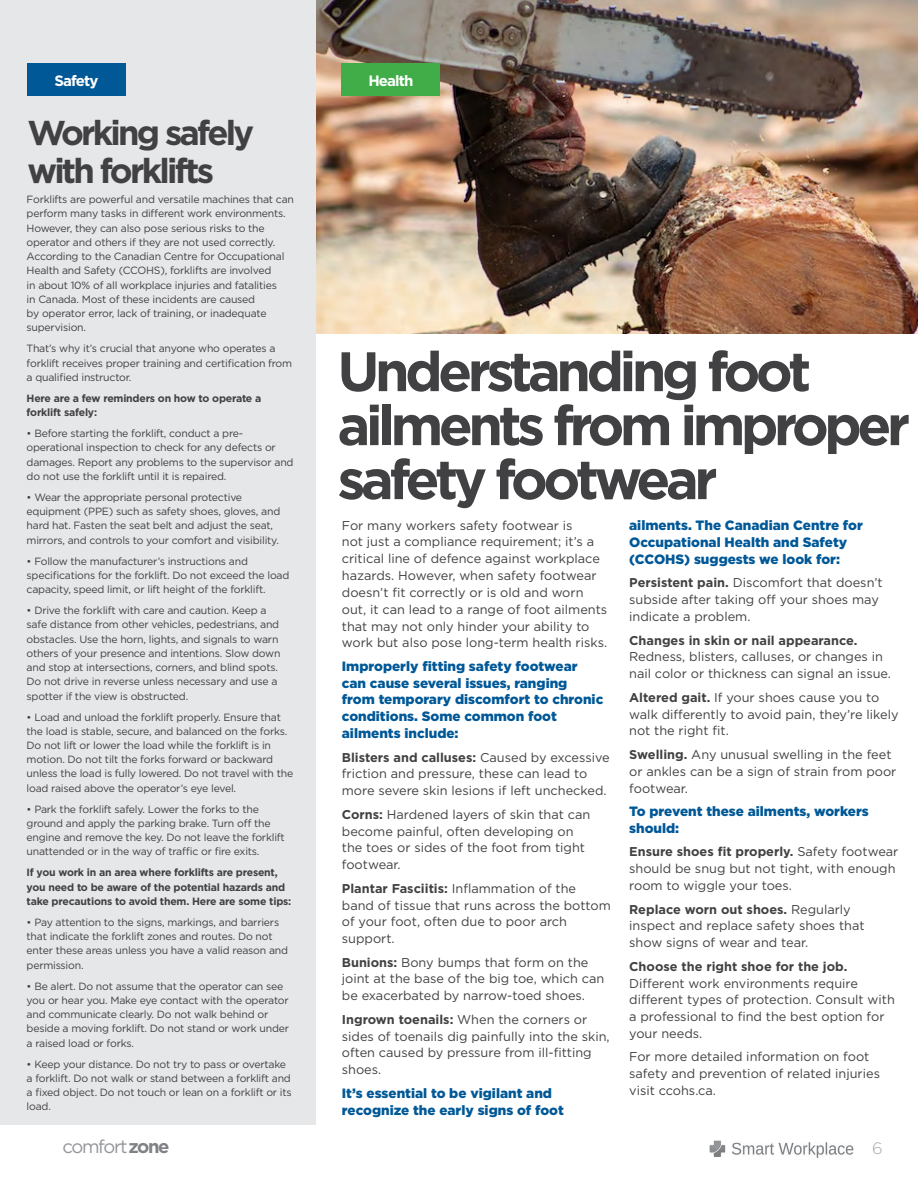
<style>
.page{position:relative;width:918px;height:1188px;background:#fff}
.page>*{position:absolute;margin:0;border:0;box-sizing:border-box;transform-origin:0 0}
.t1{font:700 55.5px/54px "Gotham";letter-spacing:-.08em;color:#414042}
.t2{font:700 34.5px/37.5px "Gotham";letter-spacing:-.08em;color:#414042}
.t3{font:18.45px "Gotham";letter-spacing:-.075em;color:#939598}
.t4{font:300 16.5px "Gotham";color:#a7a9ac}
.t5{font:700 15px "Gotham";letter-spacing:-.06em;color:#fff}
.t6{font:900 13.5px/16.8px "Gotham";color:#005897}
.t7{font:12.75px/16.8px "Gotham";color:#414042}
.t8{font:700 12.75px "Gotham";color:#414042}
.t9{font:10.5px/14.2px "Gotham";letter-spacing:-.02em;color:#414042}
.t10{font:700 10.5px/14.2px "Gotham";letter-spacing:-.02em;color:#414042}
.s1{font-weight:700}
.s2{font-weight:700;color:#808285}
</style>
<div class="page">
<img style="left:709px;top:1141px;width:145px;height:17px">
<img style="left:315px;top:0;width:603px;height:334px">
<div style="left:0;top:0;width:315px;height:1124px;background:#e6e7e8"></div>
<div style="left:342px;top:64px;width:98px;height:32px;background:#41ad49"></div>
<div style="left:27px;top:64px;width:99px;height:32px;background:#005897"></div>
<h3 class="t5" style="left:55px;top:71px;width:45px">Safety</h3>
<h3 class="t5" style="left:368px;top:71px;width:47px">Health</h3>
<h2 class="t2" style="left:27px;top:114px;width:228px">Working safely with forklifts</h2>
<p class="t9" style="left:27px;top:192px;width:269px">Forklifts are powerful and versatile machines that can perform many tasks in different work environments.<br>However, they can also pose serious risks to the operator and others if they are not used correctly.<br>According to the Canadian Centre for Occupational Health and Safety (CCOHS), forklifts are involved<br>in about 10% of all workplace injuries and fatalities<br>in Canada. Most of these incidents are caused<br>by operator error, lack of training, or inadequate supervision.</p>
<p class="t9" style="left:27px;top:341px;width:267px">That’s why it’s crucial that anyone who operates a forklift receives proper training and certification from a qualified instructor.</p>
<p class="t10" style="left:27px;top:391px;width:236px">Here are a few reminders on how to operate a forklift safely:</p>
<p class="t9" style="left:27px;top:426px;width:268px">• Before starting the forklift, conduct a pre&shy;operational inspection to check for any defects or damages. Report any problems to the supervisor and do not use the forklift until it is repaired.</p>
<p class="t9" style="left:27px;top:490px;width:255px">• Wear the appropriate personal protective equipment (PPE) such as safety shoes, gloves, and hard hat. Fasten the seat belt and adjust the seat, mirrors, and controls to your comfort and visibility.</p>
<p class="t9" style="left:27px;top:553px;width:264px">• Follow the manufacturer’s instructions and specifications for the forklift. Do not exceed the load capacity, speed limit, or lift height of the forklift.</p>
<p class="t9" style="left:27px;top:603px;width:255px">• Drive the forklift with care and caution. Keep a safe distance from other vehicles, pedestrians, and obstacles. Use the horn, lights, and signals to warn others of your presence and intentions. Slow down and stop at intersections, corners, and blind spots.<br>Do not drive in reverse unless necessary and use a spotter if the view is obstructed.</p>
<p class="t9" style="left:27px;top:709px;width:268px">• Load and unload the forklift properly. Ensure that the load is stable, secure, and balanced on the forks.<br>Do not lift or lower the load while the forklift is in motion. Do not tilt the forks forward or backward unless the load is fully lowered. Do not travel with the load raised above the operator’s eye level.</p>
<p class="t9" style="left:27px;top:802px;width:260px">• Park the forklift safely. Lower the forks to the ground and apply the parking brake. Turn off the engine and remove the key. Do not leave the forklift unattended or in the way of traffic or fire exits.</p>
<p class="t10" style="left:27px;top:866px;width:266px">If you work in an area where forklifts are present, you need to be aware of the potential hazards and take precautions to avoid them. Here are some tips:</p>
<p class="t9" style="left:27px;top:915px;width:263px">• Pay attention to the signs, markings, and barriers that indicate the forklift zones and routes. Do not enter these areas unless you have a valid reason and permission.</p>
<p class="t9" style="left:27px;top:979px;width:264px">• Be alert. Do not assume that the operator can see you or hear you. Make eye contact with the operator and communicate clearly. Do not walk behind or beside a moving forklift. Do not stand or work under a raised load or forks.</p>
<p class="t9" style="left:27px;top:1057px;width:267px">• Keep your distance. Do not try to pass or overtake a forklift. Do not walk or stand between a forklift and a fixed object. Do not touch or lean on a forklift or its load.</p>
<h1 class="t1" style="left:338px;top:344px;width:574px">Understanding foot ailments from improper safety footwear</h1>
<p class="t7" style="left:342px;top:516px;width:267px">For many workers safety footwear is<br>not just a compliance requirement; it’s a critical line of defence against workplace hazards. However, when safety footwear doesn’t fit correctly or is old and worn out, it can lead to a range of foot ailments that may not only hinder your ability to work but also pose long-term health risks.</p>
<p class="t6" style="left:342px;top:658px;width:263px">Improperly fitting safety footwear can cause several issues, ranging from temporary discomfort to chronic conditions. Some common foot ailments include:</p>
<p class="t7" style="left:342px;top:748px;width:269px"><span class="s1">Blisters and calluses:</span> Caused by excessive friction and pressure, these can lead to more severe skin lesions if left unchecked.</p>
<p class="t7" style="left:342px;top:806px;width:250px"><span class="s1">Corns:</span> Hardened layers of skin that can become painful, often developing on the toes or sides of the foot from tight footwear.</p>
<p class="t7" style="left:342px;top:880px;width:271px"><span class="s1">Plantar Fasciitis:</span> Inflammation of the band of tissue that runs across the bottom of your foot, often due to poor arch support.</p>
<p class="t7" style="left:342px;top:953px;width:264px"><span class="s1">Bunions:</span> Bony bumps that form on the joint at the base of the big toe, which can be exacerbated by narrow-toed shoes.</p>
<p class="t7" style="left:342px;top:1011px;width:269px"><span class="s1">Ingrown toenails:</span> When the corners or sides of toenails dig painfully into the skin, often caused by pressure from ill-fitting shoes.</p>
<p class="t6" style="left:342px;top:1084px;width:223px">It’s essential to be vigilant and recognize the early signs of foot</p>
<p class="t6" style="left:629px;top:517px;width:235px">ailments. The Canadian Centre for<br>Occupational Health and Safety (CCOHS) suggests we look for:</p>
<p class="t7" style="left:629px;top:574px;width:255px"><span class="s1">Persistent pain.</span> Discomfort that doesn’t subside after taking off your shoes may indicate a problem.</p>
<p class="t8" style="left:629px;top:632px;width:230px">Changes in skin or nail appearance.</p>
<p class="t7" style="left:629px;top:648px;width:263px">Redness, blisters, calluses, or changes in nail color or thickness can signal an issue.</p>
<p class="t7" style="left:629px;top:689px;width:271px"><span class="s1">Altered gait.</span> If your shoes cause you to walk differently to avoid pain, they’re likely not the right fit.</p>
<p class="t7" style="left:629px;top:746px;width:269px"><span class="s1">Swelling.</span> Any unusual swelling in the feet or ankles can be a sign of strain from poor footwear.</p>
<p class="t6" style="left:629px;top:803px;width:241px">To prevent these ailments, workers should:</p>
<p class="t7" style="left:629px;top:843px;width:271px"><span class="s1">Ensure shoes fit properly.</span> Safety footwear should be snug but not tight, with enough room to wiggle your toes.</p>
<p class="t7" style="left:629px;top:900px;width:237px"><span class="s1">Replace worn out shoes.</span> Regularly inspect and replace safety shoes that show signs of wear and tear.</p>
<p class="t8" style="left:629px;top:958px;width:220px">Choose the right shoe for the job.</p>
<p class="t7" style="left:629px;top:974px;width:267px">Different work environments require different types of protection. Consult with a professional to find the best option for your needs.</p>
<p class="t7" style="left:629px;top:1048px;width:252px">For more detailed information on foot safety and prevention of related injuries visit ccohs.ca.</p>
<h3 class="t3" style="left:63px;top:1135px;width:108px">comfort<span class="s2">zone</span></h3>
<h3 class="t4" style="left:872px;top:1137px;width:12px">6</h3>
</div>
